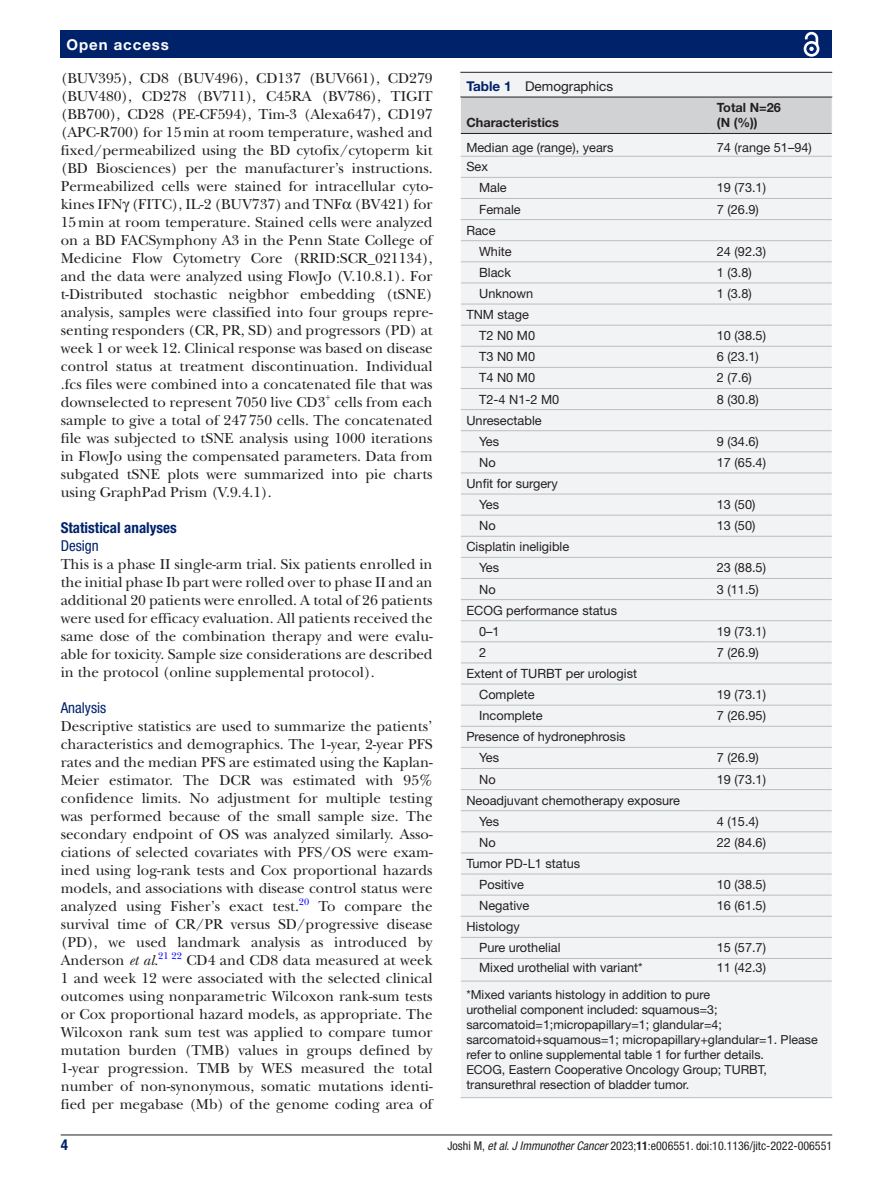
<style>
.page{position:relative;width:893px;height:1191px;background:#fff}
.page>*{position:absolute;margin:0;border:0;box-sizing:border-box;transform-origin:0 0}
.t1{font:15px/18px "New Baskerville";color:#231f20;text-align:justify}
.t2{font:700 condensed 15px "Helvetica Neue LT Std";color:#00226b}
.t3{font:condensed 15px "Helvetica Neue LT Std";color:#00226b}
.t4{font:700 15px "Helvetica Neue LT Std";letter-spacing:.065em;color:#fff}
.t5{font:13.5px "Helvetica Neue LT Std";color:#231f20}
.t6{font:12.75px/21.1px "Helvetica Neue LT Std";color:#231f20}
.t7{font:700 12.75px/15.3px "Helvetica Neue LT Std";color:#231f20}
.t8{font:12.45px/15px "Helvetica Neue LT Std";color:#231f20}
.t9{font:condensed 12px "Helvetica Neue LT Std";color:#231f20}
.t10{font:9.9px "New Baskerville";color:#00f}
.t11{font:9.9px "New Baskerville";color:#231f20}
.s1{font-style:italic}
.s2{font-weight:700;color:#00226b}
.s3{font-weight:700}
</style>
<div class="page">
<hr style="left:61px;top:1134px;width:771px;height:1px;background:#231f20">
<div style="left:61px;top:31px;width:771px;height:27px;background:#00226b"></div>
<svg style="left:803px;top:31px;width:17px;height:26px"></svg>
<div style="left:460px;top:73px;width:372px;height:1024px;background:#f2f3f4"></div>
<hr style="left:460px;top:72px;width:372px;height:1px;background:#231f20">
<hr style="left:460px;top:1097px;width:251px;height:1px;background:#bcbdc0">
<hr style="left:711px;top:1097px;width:121px;height:1px;background:#bcbdc0">
<hr style="left:460px;top:981px;width:1px;height:116px;background:#fff">
<svg style="left:460px;top:97px;width:373px;height:884px"></svg>
<p class="t4" style="left:66px;top:35px;width:104px">Open access</p>
<p class="t1" style="left:61px;top:69px;width:373px">(BUV395), CD8 (BUV496), CD137 (BUV661), CD279 (BUV480), CD278 (BV711), C45RA (BV786), TIGIT (BB700), CD28 (PE-CF594), Tim-3 (Alexa647), CD197 (APC-R700) for 15min at room temperature, washed and fixed/permeabilized using the BD cytofix/cytoperm kit (BD Biosciences) per the manufacturer’s instructions.<br>Permeabilized cells were stained for intracellular cyto&shy;kines IFN (FITC), IL-2 (BUV737) and TNF (BV421) for 15min at room temperature. Stained cells were analyzed on a BD FACSymphony A3 in the Penn State College of Medicine Flow Cytometry Core (RRID:SCR_021134), and the data were analyzed using FlowJo (V.10.8.1). For t-Distributed stochastic neigbhor embedding (tSNE) analysis, samples were classified into four groups repre&shy;senting responders (CR, PR, SD) and progressors (PD) at week 1 or week 12. Clinical response was based on disease control status at treatment discontinuation. Individual .fcs files were combined into a concatenated file that was downselected to represent 7050 live CD3</p>
<p class="t11" style="left:325px;top:391px;width:7px">+</p>
<p class="t1" style="left:61px;top:393px;width:373px;text-indent:274px">cells from each sample to give a total of 247750 cells. The concatenated file was subjected to tSNE analysis using 1000 iterations in FlowJo using the compensated parameters. Data from subgated tSNE plots were summarized into pie charts using GraphPad Prism (V.9.4.1).</p>
<p class="t2" style="left:61px;top:519px;width:117px">Statistical analyses</p>
<p class="t3" style="left:61px;top:537px;width:40px">Design</p>
<p class="t1" style="left:61px;top:555px;width:373px">This is a phase II single-arm trial. Six patients enrolled in the initial phase Ib part were rolled over to phase II and an additional 20 patients were enrolled. A total of 26 patients were used for efficacy evaluation. All patients received the same dose of the combination therapy and were evalu&shy;able for toxicity. Sample size considerations are described in the protocol (online supplemental protocol).</p>
<p class="t3" style="left:61px;top:699px;width:47px">Analysis</p>
<p class="t1" style="left:61px;top:717px;width:373px">Descriptive statistics are used to summarize the patients’ characteristics and demographics. The 1-year, 2-year PFS rates and the median PFS are estimated using the Kaplan-Meier estimator. The DCR was estimated with 95% confidence limits. No adjustment for multiple testing was performed because of the small sample size. The secondary endpoint of OS was analyzed similarly. Asso&shy;ciations of selected covariates with PFS/OS were exam&shy;ined using log-rank tests and Cox proportional hazards models, and associations with disease control status were analyzed using Fisher’s exact test.</p>
<p class="t10" style="left:299px;top:895px;width:12px">20</p>
<p class="t1" style="left:61px;top:897px;width:373px;text-indent:258px">To compare the survival time of CR/PR versus SD/progressive disease (PD), we used landmark analysis as introduced by Anderson <span class="s1">et al</span>.</p>
<p class="t10" style="left:158px;top:949px;width:25px">21 22</p>
<p class="t1" style="left:61px;top:951px;width:373px;text-indent:126px">CD4 and CD8 data measured at week 1 and week 12 were associated with the selected clinical outcomes using nonparametric Wilcoxon rank-sum tests or Cox proportional hazard models, as appropriate. The Wilcoxon rank sum test was applied to compare tumor mutation burden (TMB) values in groups defined by 1-year progression. TMB by WES measured the total number of non-synonymous, somatic mutations identi&shy;fied per megabase (Mb) of the genome coding area of</p>
<p class="t5" style="left:466px;top:78px;width:148px"><span class="s2">Table 1</span> Demographics</p>
<p class="t7" style="left:466px;top:115px;width:94px">Characteristics</p>
<p class="t7" style="left:717px;top:100px;width:66px">Total N=26 (N (%))</p>
<p class="t6" style="left:466px;top:136px;width:149px">Median age (range), years</p>
<p class="t6" style="left:717px;top:136px;width:96px">74 (range 51–94)</p>
<p class="t6" style="left:479px;top:156px;width:29px;text-indent:-13px">Sex<br>Male</p>
<p class="t6" style="left:717px;top:177px;width:51px">19 (73.1)</p>
<p class="t6" style="left:479px;top:198px;width:43px">Female</p>
<p class="t6" style="left:717px;top:198px;width:44px">7 (26.9)</p>
<p class="t6" style="left:479px;top:219px;width:34px;text-indent:-13px">Race<br>White</p>
<p class="t6" style="left:717px;top:240px;width:51px">24 (92.3)</p>
<p class="t6" style="left:479px;top:262px;width:33px">Black</p>
<p class="t6" style="left:717px;top:262px;width:36px">1 (3.8)</p>
<p class="t6" style="left:479px;top:283px;width:56px">Unknown</p>
<p class="t6" style="left:717px;top:283px;width:36px">1 (3.8)</p>
<p class="t6" style="left:479px;top:304px;width:57px;text-indent:-13px">TNM stage<br>T2 N0 M0</p>
<p class="t6" style="left:717px;top:325px;width:51px">10 (38.5)</p>
<p class="t6" style="left:479px;top:346px;width:57px">T3 N0 M0</p>
<p class="t6" style="left:717px;top:346px;width:44px">6 (23.1)</p>
<p class="t6" style="left:479px;top:367px;width:57px">T4 N0 M0</p>
<p class="t6" style="left:717px;top:367px;width:36px">2 (7.6)</p>
<p class="t6" style="left:479px;top:388px;width:82px">T2-4 N1-2 M0</p>
<p class="t6" style="left:717px;top:388px;width:44px">8 (30.8)</p>
<p class="t6" style="left:479px;top:409px;width:64px;text-indent:-13px">Unresectable<br>Yes</p>
<p class="t6" style="left:717px;top:430px;width:44px">9 (34.6)</p>
<p class="t6" style="left:479px;top:451px;width:18px">No</p>
<p class="t6" style="left:717px;top:451px;width:51px">17 (65.4)</p>
<p class="t6" style="left:479px;top:473px;width:80px;text-indent:-13px">Unfit for surgery<br>Yes</p>
<p class="t6" style="left:717px;top:494px;width:40px">13 (50)</p>
<p class="t6" style="left:479px;top:515px;width:18px">No</p>
<p class="t6" style="left:717px;top:515px;width:40px">13 (50)</p>
<p class="t6" style="left:479px;top:536px;width:92px;text-indent:-13px">Cisplatin ineligible<br>Yes</p>
<p class="t6" style="left:717px;top:557px;width:51px">23 (88.5)</p>
<p class="t6" style="left:479px;top:578px;width:18px">No</p>
<p class="t6" style="left:717px;top:578px;width:44px">3 (11.5)</p>
<p class="t6" style="left:479px;top:599px;width:139px;text-indent:-13px">ECOG performance status<br>0–1</p>
<p class="t6" style="left:717px;top:620px;width:51px">19 (73.1)</p>
<p class="t6" style="left:479px;top:641px;width:9px">2</p>
<p class="t6" style="left:717px;top:641px;width:44px">7 (26.9)</p>
<p class="t6" style="left:479px;top:662px;width:159px;text-indent:-13px">Extent of TURBT per urologist<br>Complete</p>
<p class="t6" style="left:717px;top:684px;width:51px">19 (73.1)</p>
<p class="t6" style="left:479px;top:705px;width:65px">Incomplete</p>
<p class="t6" style="left:717px;top:705px;width:51px">7 (26.95)</p>
<p class="t6" style="left:479px;top:726px;width:148px;text-indent:-13px">Presence of hydronephrosis<br>Yes</p>
<p class="t6" style="left:717px;top:747px;width:44px">7 (26.9)</p>
<p class="t6" style="left:479px;top:768px;width:18px">No</p>
<p class="t6" style="left:717px;top:768px;width:51px">19 (73.1)</p>
<p class="t6" style="left:479px;top:789px;width:202px;text-indent:-13px">Neoadjuvant chemotherapy exposure<br>Yes</p>
<p class="t6" style="left:717px;top:810px;width:44px">4 (15.4)</p>
<p class="t6" style="left:479px;top:831px;width:18px">No</p>
<p class="t6" style="left:717px;top:831px;width:51px">22 (84.6)</p>
<p class="t6" style="left:479px;top:852px;width:103px;text-indent:-13px">Tumor PD-L1 status<br>Positive</p>
<p class="t6" style="left:717px;top:873px;width:51px">10 (38.5)</p>
<p class="t6" style="left:479px;top:895px;width:52px">Negative</p>
<p class="t6" style="left:717px;top:895px;width:51px">16 (61.5)</p>
<p class="t6" style="left:479px;top:916px;width:83px;text-indent:-13px">Histology<br>Pure urothelial</p>
<p class="t6" style="left:717px;top:937px;width:51px">15 (57.7)</p>
<p class="t6" style="left:479px;top:956px;width:165px">Mixed urothelial with variant*</p>
<p class="t6" style="left:717px;top:956px;width:51px">11 (42.3)</p>
<p class="t8" style="left:466px;top:987px;width:353px">*Mixed variants histology in addition to pure<br>urothelial component included: squamous=3; sarcomatoid=1;micropapillary=1; glandular=4; sarcomatoid+squamous=1; micropapillary+glandular=1. Please refer to online supplemental table 1 for further details.<br>ECOG, Eastern Cooperative Oncology Group; TURBT, transurethral resection of bladder tumor.</p>
<p class="t2" style="left:61px;top:1135px;width:9px">4</p>
<p class="t9" style="left:447px;top:1138px;width:386px">Joshi M, <span class="s1">et al</span>. <span class="s1">J Immunother Cancer</span> 2023;<span class="s3">11</span>:e006551. doi:10.1136/jitc-2022-006551</p>
</div>
